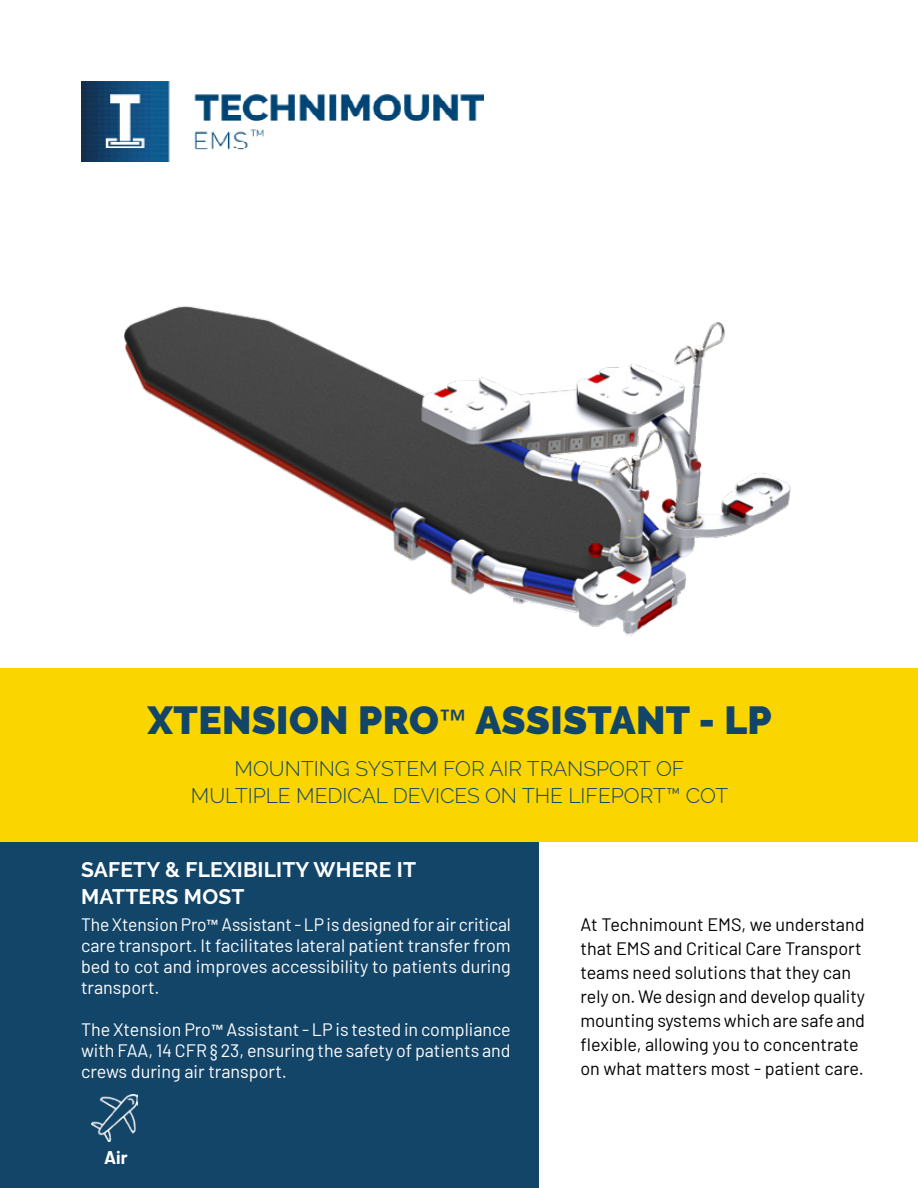
<style>
.page{position:relative;width:918px;height:1188px;background:#fff}
.page>*{position:absolute;margin:0;border:0;box-sizing:border-box;transform-origin:0 0}
.t1{font:900 39px "Raleway";letter-spacing:.01em;color:#134569}
.t2{font:300 21px/27px "Raleway";color:#134569;text-align:center}
.t3{font:700 21px/27px "Raleway";letter-spacing:.01em;color:#fff}
.t4{font:18px/21px "Barlow";color:#fff;text-align:justify}
.t5{font:18px/24px "Barlow";color:#000}
.t6{font:700 18px "Barlow";color:#fff}
.s1{font-family:"Calibri";font-weight:400}
.s2{font-family:"Calibri"}
</style>
<div class="page">
<div style="left:0;top:842px;width:539px;height:346px;background:#134569"></div>
<div style="left:0;top:668px;width:918px;height:174px;background:#fbd500"></div>
<img style="left:91px;top:1095px;width:47px;height:46px">
<img style="left:124px;top:306px;width:667px;height:330px">
<img style="left:81px;top:81px;width:403px;height:81px">
<h1 class="t1" style="left:148px;top:697px;width:626px">XTENSION PRO<span class="s1">™</span> ASSISTANT - LP</h1>
<p class="t2" style="left:191px;top:755px;width:539px">MOUNTING SYSTEM FOR AIR TRANSPORT OF<br>MULTIPLE MEDICAL DEVICES ON THE LIFEPORT™ COT</p>
<p class="t3" style="left:81px;top:857px;width:337px">SAFETY &amp; FLEXIBILITY WHERE IT<br>MATTERS MOST</p>
<p class="t4" style="left:81px;top:913px;width:431px">The Xtension Pro<span class="s2">™</span> Assistant - LP is designed for air critical care transport. It facilitates lateral patient transfer from bed to cot and improves accessibility to patients during transport.</p>
<p class="t4" style="left:81px;top:1018px;width:431px">The Xtension Pro<span class="s2">™</span> Assistant - LP is tested in compliance with FAA, 14 CFR § 23, ensuring the safety of patients and crews during air transport.</p>
<p class="t6" style="left:104px;top:1144px;width:25px">Air</p>
<p class="t5" style="left:580px;top:911px;width:286px">At Technimount EMS, we understand that EMS and Critical Care Transport teams need solutions that they can rely on. We design and develop quality mounting systems which are safe and flexible, allowing you to concentrate on what matters most - patient care.</p>
</div>
